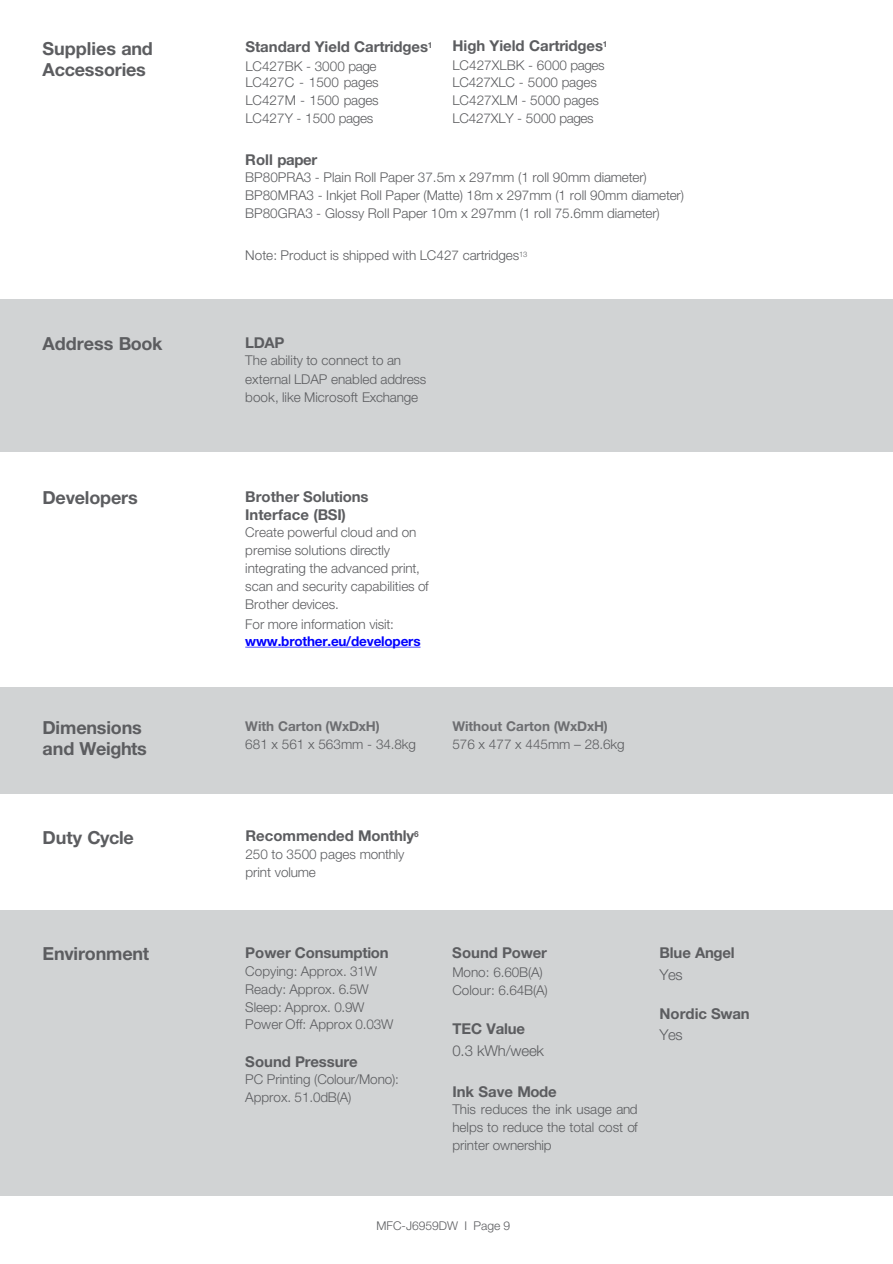
<style>
.page{position:relative;width:893px;height:1264px;background:#fff}
.page>*{position:absolute;margin:0;border:0;box-sizing:border-box;transform-origin:0 0}
.t1{font:700 18px/21px "Helvetica Neue LTW1 G";letter-spacing:-.01em;color:#5c5d60}
.t2{font:700 15px/18px "Helvetica Neue LTW1 G";letter-spacing:-.005em;color:#5c5d60}
.t3{font:300 15px "Helvetica Neue LTW1 G";letter-spacing:-.015em;color:#5c5d60}
.t4{font:300 13.5px/18px "Helvetica Neue LTW1 G";color:#5c5d60}
.t5{font:700 13.5px "Helvetica Neue LTW1 G";letter-spacing:-.005em;color:#6d6e71}
.t6{font:700 13.5px "Helvetica Neue LTW1 G";letter-spacing:-.015em;color:#00f}
.t7{font:300 12px "Helvetica Neue LTW1 G";letter-spacing:-.005em;color:#5c5d60}
</style>
<div class="page">
<div style="left:0;top:910px;width:892px;height:285px;background:#d1d3d4"></div>
<div style="left:0;top:687px;width:892px;height:106px;background:#d1d3d4"></div>
<div style="left:0;top:299px;width:892px;height:152px;background:#d1d3d4"></div>
<svg style="left:245px;top:646px;width:175px;height:1px"></svg>
<p class="t1" style="left:42px;top:38px;width:112px">Supplies and<br>Accessories</p>
<p class="t2" style="left:245px;top:38px;width:189px">Standard Yield Cartridges<sup>1</sup></p>
<p class="t4" style="left:245px;top:58px;width:135px;line-height:16.4px">LC427BK - 3000 page<br>LC427C - 1500 pages</p>
<p class="t4" style="left:245px;top:91px;width:135px">LC427M - 1500 pages<br>LC427Y - 1500 pages</p>
<p class="t2" style="left:452px;top:37px;width:157px">High Yield Cartridges<sup>1</sup></p>
<p class="t4" style="left:452px;top:56px;width:154px">LC427XLBK - 6000 pages<br>LC427XLC - 5000 pages<br>LC427XLM - 5000 pages<br>LC427XLY - 5000 pages</p>
<p class="t2" style="left:245px;top:150px;width:74px">Roll paper</p>
<p class="t4" style="left:245px;top:168px;width:440px">BP80PRA3 - Plain Roll Paper 37.5m x 297mm (1 roll 90mm diameter)<br>BP80MRA3 - Inkjet Roll Paper (Matte) 18m x 297mm (1 roll 90mm diameter)<br>BP80GRA3 - Glossy Roll Paper 10m x 297mm (1 roll 75.6mm diameter)</p>
<p class="t4" style="left:245px;top:246px;width:283px">Note: Product is shipped with LC427 cartridges<sup>13</sup></p>
<p class="t1" style="left:42px;top:333px;width:121px">Address Book</p>
<p class="t2" style="left:245px;top:333px;width:41px">LDAP</p>
<p class="t4" style="left:245px;top:351px;width:182px">The ability to connect to an external LDAP enabled address book, like Microsoft Exchange</p>
<p class="t1" style="left:42px;top:486px;width:97px">Developers</p>
<p class="t2" style="left:245px;top:487px;width:125px">Brother Solutions<br>Interface (BSI)</p>
<p class="t4" style="left:245px;top:523px;width:185px">Create powerful cloud and on premise solutions directly integrating the advanced print, scan and security capabilities of<br>Brother devices.</p>
<p class="t4" style="left:245px;top:614px;width:150px">For more information visit:</p>
<p class="t6" style="left:245px;top:632px;width:177px">www.brother.eu/developers</p>
<p class="t1" style="left:42px;top:717px;width:106px">Dimensions and Weights</p>
<p class="t5" style="left:245px;top:717px;width:136px">With Carton (WxDxH)</p>
<p class="t4" style="left:245px;top:735px;width:172px">681 x 561 x 563mm - 34.8kg</p>
<p class="t5" style="left:452px;top:717px;width:157px">Without Carton (WxDxH)</p>
<p class="t4" style="left:452px;top:735px;width:174px">576 x 477 x 445mm – 28.6kg</p>
<p class="t1" style="left:42px;top:826px;width:93px">Duty Cycle</p>
<p class="t2" style="left:245px;top:826px;width:175px">Recommended Monthly<sup>6</sup></p>
<p class="t4" style="left:245px;top:845px;width:161px">250 to 3500 pages monthly print volume</p>
<p class="t1" style="left:42px;top:943px;width:108px">Environment</p>
<p class="t2" style="left:245px;top:943px;width:145px">Power Consumption</p>
<p class="t4" style="left:245px;top:961px;width:150px">Copying: Approx. 31W<br>Ready: Approx. 6.5W<br>Sleep: Approx. 0.9W<br>Power Off: Approx 0.03W</p>
<p class="t2" style="left:245px;top:1051px;width:114px">Sound Pressure</p>
<p class="t4" style="left:245px;top:1070px;width:155px">PC Printing (Colour/Mono):<br>Approx. 51.0dB(A)</p>
<p class="t2" style="left:452px;top:943px;width:96px">Sound Power</p>
<p class="t4" style="left:452px;top:963px;width:92px">Mono: 6.60B(A)</p>
<p class="t4" style="left:452px;top:980px;width:97px">Colour: 6.64B(A)</p>
<p class="t2" style="left:452px;top:1018px;width:74px">TEC Value</p>
<p class="t3" style="left:452px;top:1040px;width:93px">0.3 kWh/week</p>
<p class="t2" style="left:452px;top:1081px;width:106px">Ink Save Mode</p>
<p class="t4" style="left:452px;top:1100px;width:187px;text-align:justify">This reduces the ink usage and helps to reduce the total cost of printer ownership</p>
<p class="t2" style="left:659px;top:943px;width:77px">Blue Angel</p>
<p class="t3" style="left:659px;top:965px;width:25px">Yes</p>
<p class="t2" style="left:659px;top:1003px;width:92px">Nordic Swan</p>
<p class="t3" style="left:659px;top:1025px;width:25px">Yes</p>
<p class="t7" style="left:376px;top:1217px;width:135px">MFC-J6959DW I Page 9</p>
</div>
